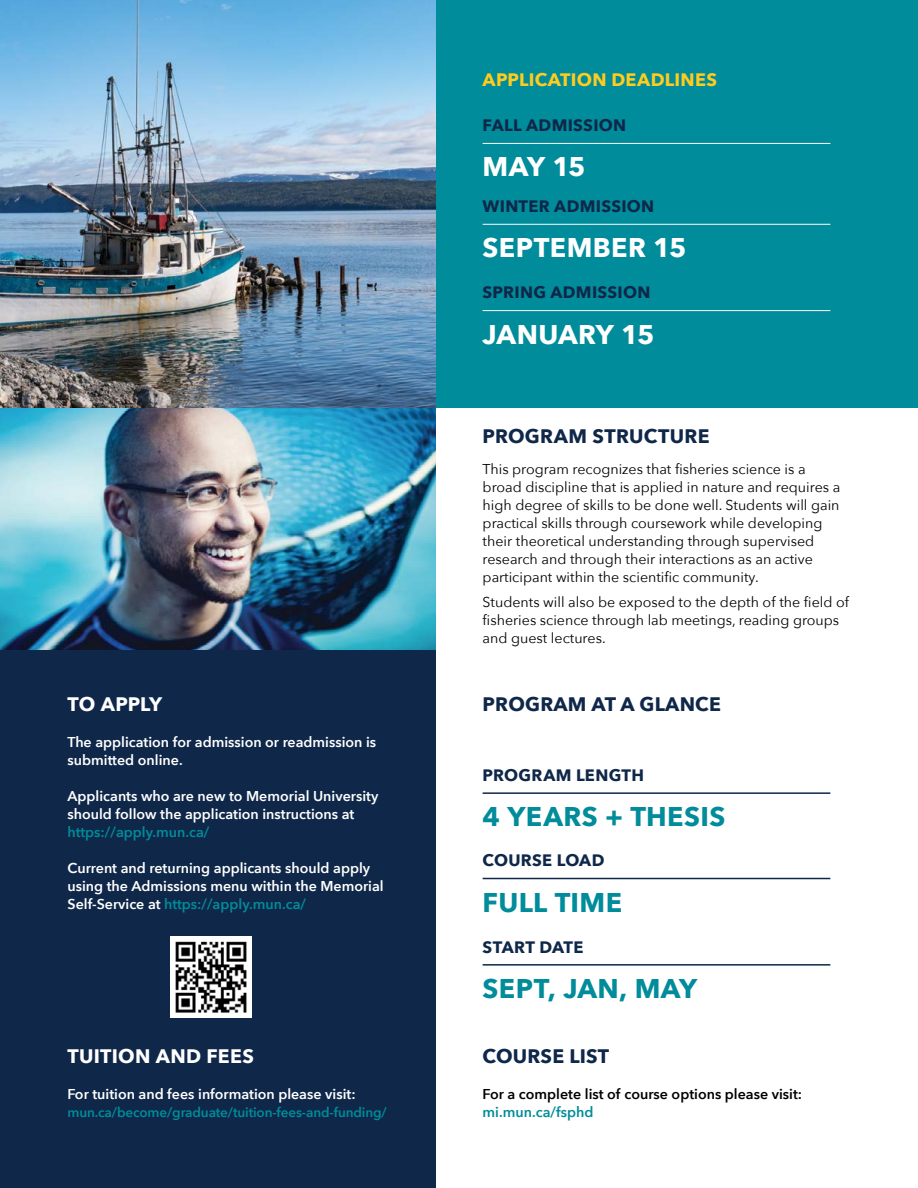
<style>
.page{position:relative;width:918px;height:1188px;background:#fff}
.page>*{position:absolute;margin:0;border:0;box-sizing:border-box;transform-origin:0 0}
.t1{font:700 27px "Avenir Next";letter-spacing:.015em;color:#008c9a}
.t2{font:700 27px "Avenir Next";letter-spacing:.015em;color:#fff}
.t3{font:700 27px "Avenir Next";letter-spacing:-.01em;color:#fff}
.t4{font:700 19.5px "Avenir Next";letter-spacing:.01em;color:#0f2749}
.t5{font:700 19.5px "Avenir Next";letter-spacing:.015em;color:#fff}
.t6{font:700 18px "Avenir Next";letter-spacing:.015em;color:#ffcc1e}
.t7{font:700 16.5px "Avenir Next";letter-spacing:.02em;color:#0f2749}
.t8{font:14.25px/18px "Avenir Next";color:#000}
.t9{font:600 14.25px/18px "Avenir Next";color:#fff}
.t10{font:600 14.25px "Avenir Next";color:#000}
.t11{font:600 14.25px "Avenir Next";color:#008c9a}
.t12{font:600 13.5px "Avenir Next";letter-spacing:-.01em;color:#008c9a}
.s1{color:#008c9a}
</style>
<div class="page">
<div style="left:0;top:407px;width:435px;height:781px;background:#0f2749"></div>
<div style="left:435px;top:0;width:483px;height:407px;background:#008c9a"></div>
<img style="left:170px;top:936px;width:81px;height:81px">
<hr style="left:483px;top:792px;width:347px;height:2px;background:#0f2749">
<hr style="left:483px;top:878px;width:347px;height:1px;background:#0f2749">
<hr style="left:483px;top:964px;width:347px;height:2px;background:#0f2749">
<hr style="left:483px;top:143px;width:347px;height:1px;background:#fff">
<hr style="left:483px;top:224px;width:347px;height:1px;background:#fff">
<hr style="left:483px;top:310px;width:347px;height:1px;background:#fff">
<img style="left:0;top:0;width:435px;height:649px">
<h2 class="t5" style="left:68px;top:688px;width:96px">TO APPLY</h2>
<p class="t9" style="left:68px;top:733px;width:310px">The application for admission or readmission is submitted online.</p>
<p class="t9" style="left:68px;top:787px;width:312px">Applicants who are new to Memorial University should follow the application instructions at</p>
<p class="t11" style="left:68px;top:820px;width:144px">https://apply.mun.ca/</p>
<p class="t9" style="left:68px;top:859px;width:318px">Current and returning applicants should apply using the Admissions menu within the Memorial<br>Self-Service at <span class="s1">https://apply.mun.ca/</span></p>
<h2 class="t5" style="left:68px;top:1039px;width:188px">TUITION AND FEES</h2>
<p class="t9" style="left:68px;top:1084px;width:290px">For tuition and fees information please visit:</p>
<p class="t12" style="left:68px;top:1100px;width:321px">mun.ca/become/graduate/tuition-fees-and-funding/</p>
<p class="t6" style="left:483px;top:64px;width:236px">APPLICATION DEADLINES</p>
<p class="t7" style="left:483px;top:111px;width:145px">FALL ADMISSION</p>
<h1 class="t2" style="left:483px;top:144px;width:105px">MAY 15</h1>
<p class="t7" style="left:483px;top:192px;width:173px">WINTER ADMISSION</p>
<h1 class="t2" style="left:483px;top:224px;width:206px">SEPTEMBER 15</h1>
<p class="t7" style="left:483px;top:278px;width:169px">SPRING ADMISSION</p>
<h1 class="t3" style="left:483px;top:311px;width:174px">JANUARY 15</h1>
<h2 class="t4" style="left:483px;top:419px;width:228px">PROGRAM STRUCTURE</h2>
<p class="t8" style="left:483px;top:460px;width:359px">This program recognizes that fisheries science is a broad discipline that is applied in nature and requires a high degree of skills to be done well. Students will gain practical skills through coursework while developing their theoretical understanding through supervised research and through their interactions as an active participant within the scientific community.</p>
<p class="t8" style="left:483px;top:593px;width:368px">Students will also be exposed to the depth of the field of fisheries science through lab meetings, reading groups and guest lectures.</p>
<h2 class="t4" style="left:483px;top:688px;width:240px">PROGRAM AT A GLANCE</h2>
<p class="t7" style="left:483px;top:761px;width:163px">PROGRAM LENGTH</p>
<h1 class="t1" style="left:483px;top:793px;width:244px">4 YEARS + THESIS</h1>
<p class="t7" style="left:483px;top:846px;width:123px">COURSE LOAD</p>
<h1 class="t1" style="left:483px;top:879px;width:141px">FULL TIME</h1>
<p class="t7" style="left:483px;top:932px;width:102px">START DATE</p>
<h1 class="t1" style="left:483px;top:965px;width:216px">SEPT, JAN, MAY</h1>
<h2 class="t4" style="left:483px;top:1039px;width:128px">COURSE LIST</h2>
<p class="t10" style="left:483px;top:1082px;width:321px">For a complete list of course options please visit:</p>
<p class="t11" style="left:483px;top:1100px;width:112px">mi.mun.ca/fsphd</p>
</div>
